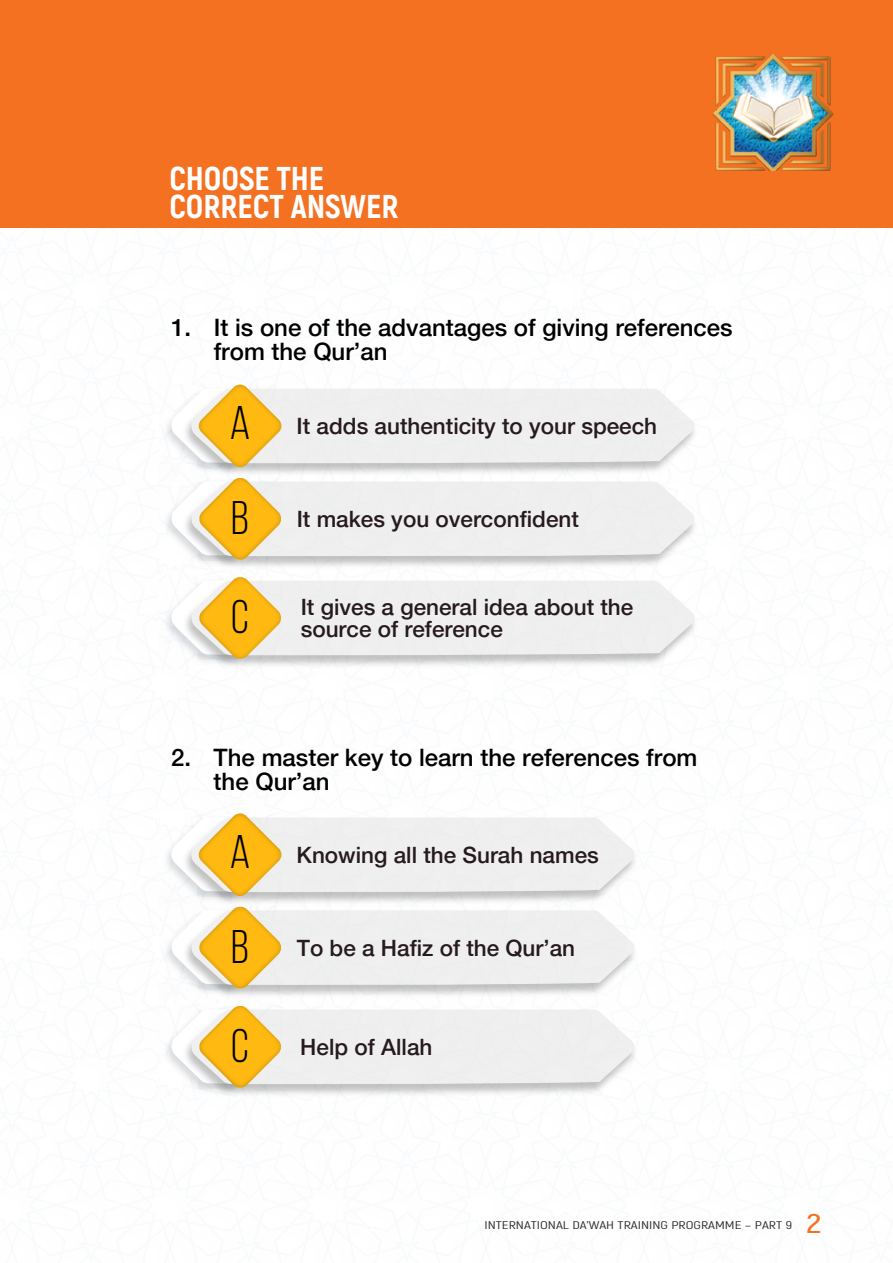
<style>
.page{position:relative;width:893px;height:1263px;background:#fff}
.page>*{position:absolute;margin:0;border:0;box-sizing:border-box;transform-origin:0 0}
.t1{font:800 33px/28.5px "Akrobat";color:#fff}
.t2{font:600 27px "Akrobat";color:#f37121;scale:1.34 1}
.t3{font:500 24px/24px "Helvetica Neue LT";color:#000}
.t4{font:500 22.5px/22.5px "Helvetica Neue LT";color:#261a1e}
.t5{font:11.25px "Akrobat";color:#231f20;scale:1.34 1}
.s1{font-family:"Bebas Neue";font-weight:400;font-size:47.1px;color:#000}
</style>
<div class="page">
<div style="left:0;top:0;width:893px;height:228px;background:#f37121"></div>
<img style="left:713px;top:53px;width:121px;height:118px">
<img style="left:164px;top:422px;width:6px;height:110px">
<svg style="left:170px;top:477px;width:525px;height:83px"></svg>
<svg style="left:170px;top:384px;width:525px;height:84px"></svg>
<img style="left:164px;top:610px;width:6px;height:32px">
<svg style="left:170px;top:577px;width:525px;height:83px"></svg>
<svg style="left:170px;top:906px;width:465px;height:83px"></svg>
<svg style="left:170px;top:813px;width:465px;height:84px"></svg>
<img style="left:165px;top:1042px;width:5px;height:18px">
<svg style="left:170px;top:1006px;width:465px;height:82px"></svg>
<h1 class="t1" style="left:169px;top:164px;width:231px">CHOOSE THE<br>CORRECT ANSWER</h1>
<p class="t3" style="left:214px;top:315px;width:520px;text-indent:-43px">1. It is one of the advantages of giving references from the Qur’an</p>
<p class="t4" style="left:230px;top:414px;width:429px"><span class="s1">A</span> It adds authenticity to your speech</p>
<p class="t4" style="left:231px;top:507px;width:349px"><span class="s1">B</span> It makes you overconfident</p>
<p class="t4" style="left:231px;top:595px;width:404px;text-indent:69px">It gives a general idea about the<br><sup>C</sup> source of reference</p>
<p class="t3" style="left:214px;top:745px;width:485px;text-indent:-43px">2. The master key to learn the references from the Qur’an</p>
<p class="t4" style="left:230px;top:843px;width:371px"><span class="s1">A</span> Knowing all the Surah names</p>
<p class="t4" style="left:231px;top:936px;width:345px"><span class="s1">B</span> To be a Hafiz of the Qur’an</p>
<p class="t4" style="left:231px;top:1035px;width:203px"><span class="s1">C</span> Help of Allah</p>
<p class="t5" style="left:484px;top:1218px;width:231px">INTERNATIONAL DA’WAH TRAINING PROGRAMME – PART 9</p>
<p class="t2" style="left:806px;top:1207px;width:13px">2</p>
</div>
